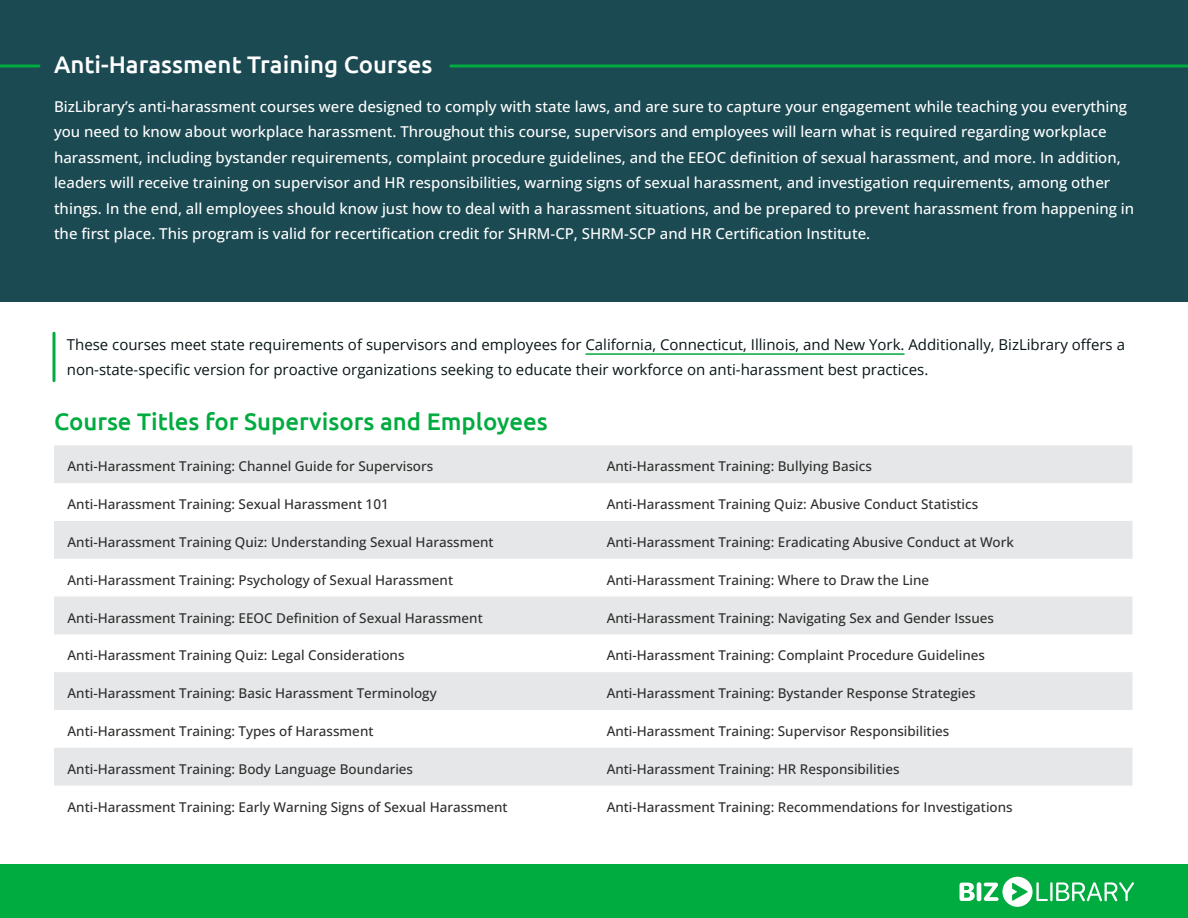
<style>
.page{position:relative;width:1188px;height:918px;background:#fff}
.page>*{position:absolute;margin:0;border:0;box-sizing:border-box;transform-origin:0 0}
.t1{font:500 24px "Ubuntu";color:#00ab3f}
.t2{font:500 24px "Ubuntu";color:#fff}
.t3{font:500 15px/25.5px "Open Sans";color:#fff}
.t4{font:15px/25.5px "Open Sans";color:#081517}
.t5{font:500 13.5px "Open Sans";color:#2d2d2c}
</style>
<div class="page">
<div style="left:0;top:0;width:1188px;height:301px;background:#1c4a53"></div>
<svg style="left:451px;top:64px;width:737px;height:4px;background:#069243"></svg>
<svg style="left:54px;top:445px;width:1078px;height:341px;fill:#e6e7e9"></svg>
<hr style="left:585px;top:353px;width:320px;height:2px;background:#00ab3f">
<svg style="left:52px;top:333px;width:4px;height:48px"></svg>
<div style="left:0;top:864px;width:1188px;height:54px;background:#00ab3f"></div>
<svg style="left:0;top:64px;width:39px;height:4px"></svg>
<svg style="left:960px;top:883px;width:15px;height:18px"></svg>
<hr style="left:977px;top:882px;width:4px;height:19px;background:#fff;border-radius:2px">
<svg style="left:984px;top:877px;width:64px;height:30px"></svg>
<hr style="left:1050px;top:882px;width:3px;height:19px;background:#fff">
<svg style="left:1056px;top:882px;width:78px;height:19px"></svg>
<p class="t2" style="left:54px;top:49px;width:380px">Anti-Harassment Training Courses</p>
<p class="t3" style="left:54px;top:93px;width:1082px">BizLibrary’s anti-harassment courses were designed to comply with state laws, and are sure to capture your engagement while teaching you everything you need to know about workplace harassment. Throughout this course, supervisors and employees will learn what is required regarding workplace harassment, including bystander requirements, complaint procedure guidelines, and the EEOC definition of sexual harassment, and more. In addition, leaders will receive training on supervisor and HR responsibilities, warning signs of sexual harassment, and investigation requirements, among other things. In the end, all employees should know just how to deal with a harassment situations, and be prepared to prevent harassment from happening in the first place. This program is valid for recertification credit for SHRM-CP, SHRM-SCP and HR Certification Institute.</p>
<p class="t4" style="left:67px;top:331px;width:1060px">These courses meet state requirements of supervisors and employees for California, Connecticut, Illinois, and New York. Additionally, BizLibrary offers a non-state-specific version for proactive organizations seeking to educate their workforce on anti-harassment best practices.</p>
<p class="t1" style="left:54px;top:407px;width:495px">Course Titles for Supervisors and Employees</p>
<p class="t5" style="left:68px;top:457px;width:367px">Anti-Harassment Training: Channel Guide for Supervisors</p>
<p class="t5" style="left:607px;top:457px;width:267px">Anti-Harassment Training: Bullying Basics</p>
<p class="t5" style="left:68px;top:495px;width:323px">Anti-Harassment Training: Sexual Harassment 101</p>
<p class="t5" style="left:607px;top:495px;width:373px">Anti-Harassment Training Quiz: Abusive Conduct Statistics</p>
<p class="t5" style="left:68px;top:533px;width:428px">Anti-Harassment Training Quiz: Understanding Sexual Harassment</p>
<p class="t5" style="left:607px;top:533px;width:409px">Anti-Harassment Training: Eradicating Abusive Conduct at Work</p>
<p class="t5" style="left:68px;top:571px;width:387px">Anti-Harassment Training: Psychology of Sexual Harassment</p>
<p class="t5" style="left:607px;top:571px;width:324px">Anti-Harassment Training: Where to Draw the Line</p>
<p class="t5" style="left:68px;top:609px;width:417px">Anti-Harassment Training: EEOC Definition of Sexual Harassment</p>
<p class="t5" style="left:607px;top:609px;width:389px">Anti-Harassment Training: Navigating Sex and Gender Issues</p>
<p class="t5" style="left:68px;top:646px;width:339px">Anti-Harassment Training Quiz: Legal Considerations</p>
<p class="t5" style="left:607px;top:646px;width:380px">Anti-Harassment Training: Complaint Procedure Guidelines</p>
<p class="t5" style="left:68px;top:684px;width:371px">Anti-Harassment Training: Basic Harassment Terminology</p>
<p class="t5" style="left:607px;top:684px;width:370px">Anti-Harassment Training: Bystander Response Strategies</p>
<p class="t5" style="left:68px;top:722px;width:308px">Anti-Harassment Training: Types of Harassment</p>
<p class="t5" style="left:607px;top:722px;width:344px">Anti-Harassment Training: Supervisor Responsibilities</p>
<p class="t5" style="left:68px;top:760px;width:347px">Anti-Harassment Training: Body Language Boundaries</p>
<p class="t5" style="left:607px;top:760px;width:294px">Anti-Harassment Training: HR Responsibilities</p>
<p class="t5" style="left:68px;top:798px;width:442px">Anti-Harassment Training: Early Warning Signs of Sexual Harassment</p>
<p class="t5" style="left:607px;top:798px;width:407px">Anti-Harassment Training: Recommendations for Investigations</p>
</div>
